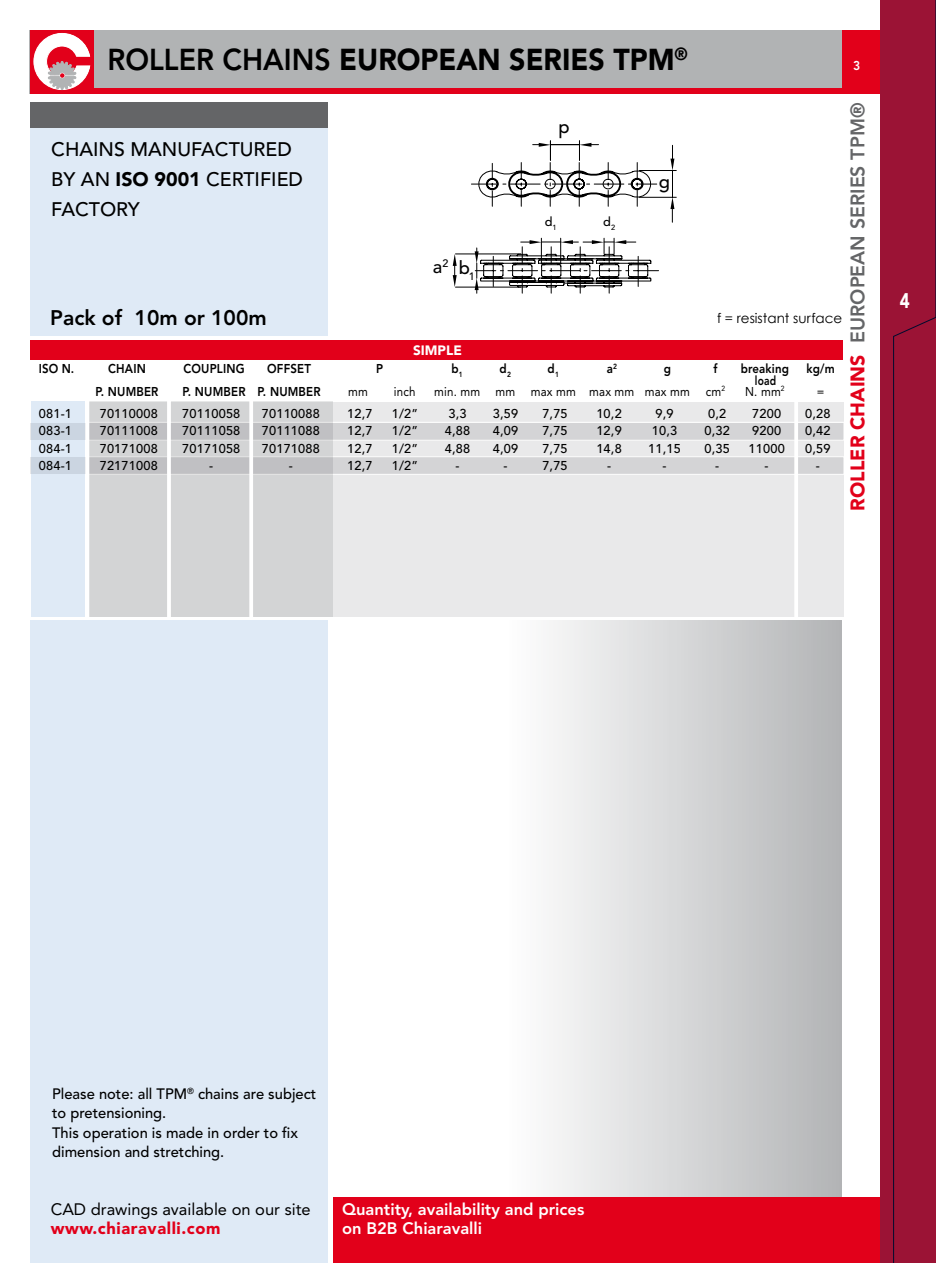
<style>
.page{position:relative;width:936px;height:1263px;background:#fff}
.page>*{position:absolute;margin:0;border:0;box-sizing:border-box;transform-origin:0 0}
.t1{font:900 30px "Avenir LT Std";color:#000;scale:.95 1}
.t2{font:800 21px "Avenir LT Std";color:#000}
.t3{font:900 21px "Avenir LT Std";color:#fff;scale:.8 1}
.t4{font:500 19.5px/30px "Avenir LT Std";color:#000}
.t5{font:800 19.5px "Avenir LT Std";color:#646567}
.t6{font:500 18.3px "Avenir LT Std";color:#000}
.t7{font:800 16.5px/18.8px "Avenir LT Std";color:#fff}
.t8{font:16.5px "Avenir LT Std";color:#000}
.t9{font:900 16.5px "Avenir LT Std";letter-spacing:.035em;color:#e2001a}
.t10{font:500 15px/19.5px "Avenir LT Std";color:#000}
.t11{font:13.5px "Century Gothic";color:#000}
.t12{font:900 13.5px "Avenir LT Std";color:#fff}
.t13{font:500 12.75px "Avenir LT Std";letter-spacing:.015em;color:#000}
.t14{font:800 12.75px "Avenir LT Std";letter-spacing:.015em;color:#000;scale:.9 1}
.t15{font:12.75px "Avenir LT Std";letter-spacing:.015em;color:#000;scale:.9 1}
.t16{font:800 12.75px "Avenir LT Std";letter-spacing:.015em;color:#000;scale:.8 1}
.t17{font:800 12.75px "Avenir LT Std";color:#fff;scale:.95 1}
.s1{font-weight:800}
.s2{font-weight:900}
.s3{font-weight:900;color:#e2001a}
</style>
<div class="page">
<div style="left:30px;top:104px;width:297px;height:232px;background:#dfeaf6"></div>
<div style="left:30px;top:102px;width:297px;height:26px;background:#646567"></div>
<div style="left:89px;top:402px;width:754px;height:215px;background:#e9e9ea"></div>
<div style="left:31px;top:340px;width:812px;height:20px;background:#e2001a"></div>
<hr style="left:31px;top:422px;width:813px;height:1px;background:#fff">
<hr style="left:31px;top:439px;width:813px;height:2px;background:#fff">
<hr style="left:31px;top:456px;width:813px;height:1px;background:#fff">
<hr style="left:31px;top:474px;width:813px;height:1px;background:#fff">
<div style="left:31px;top:423px;width:812px;height:16px;background:#d4d4d6"></div>
<div style="left:31px;top:457px;width:812px;height:17px;background:#d4d4d6"></div>
<hr style="left:794px;top:394px;width:4px;height:224px;background:#fff">
<svg style="left:31px;top:401px;width:53px;height:216px;fill:#dfeaf6"></svg>
<svg style="left:89px;top:401px;width:78px;height:216px;background:#d0d1d2"></svg>
<svg style="left:171px;top:401px;width:78px;height:216px;background:#d0d1d2"></svg>
<svg style="left:253px;top:401px;width:79px;height:216px;background:#d0d1d2"></svg>
<hr style="left:85px;top:396px;width:4px;height:222px;background:#fff">
<svg style="left:249px;top:402px;width:4px;height:215px"></svg>
<hr style="left:167px;top:394px;width:4px;height:224px;background:#fff">
<hr style="left:455px;top:254px;width:65px;height:1px;background:#000">
<hr style="left:455px;top:287px;width:65px;height:1px;background:#000">
<hr style="left:639px;top:170px;width:37px;height:1px;background:#000">
<hr style="left:639px;top:197px;width:37px;height:1px;background:#000">
<svg style="left:471px;top:141px;width:185px;height:65px"></svg>
<svg style="left:670px;top:145px;width:4px;height:77px"></svg>
<svg style="left:452px;top:254px;width:4px;height:33px"></svg>
<svg style="left:474px;top:238px;width:184px;height:55px"></svg>
<div style="left:30px;top:621px;width:298px;height:642px;background:#dfeaf6"></div>
<div style="left:30px;top:30px;width:820px;height:64px;background:#b1b3b4"></div>
<div style="left:30px;top:30px;width:64px;height:64px;background:#e2001a"></div>
<svg style="left:33px;top:33px;width:58px;height:57px"></svg>
<div style="left:93px;top:88px;width:800px;height:6px;background:#e2001a"></div>
<div style="left:842px;top:30px;width:64px;height:64px;background:#e2001a"></div>
<div style="left:504px;top:621px;width:337px;height:642px;background:linear-gradient(to right,#fff,#b3b4b6)"></div>
<div style="left:333px;top:1197px;width:573px;height:66px;background:#e2001a"></div>
<div style="left:880px;top:0;width:55px;height:1263px;background:#9b1335"></div>
<svg style="left:893px;top:317px;width:42px;height:946px"></svg>
<h1 class="t1" style="left:107px;top:41px;width:612px"><span class="s1">ROLLER CHAINS</span> EUROPEAN SERIES TPM<sup>®</sup></h1>
<p class="t17" style="left:853px;top:58px;width:9px">3</p>
<h3 class="t4" style="left:51px;top:135px;width:253px">CHAINS MANUFACTURED<br>BY AN <span class="s2">ISO 9001</span> CERTIFIED<br>FACTORY</h3>
<h3 class="t6" style="left:433px;top:256px;width:17px">a<sup>2</sup></h3>
<h3 class="t6" style="left:459px;top:257px;width:17px">b<sub>1</sub></h3>
<h3 class="t6" style="left:558px;top:116px;width:13px">p</h3>
<p class="t13" style="left:544px;top:214px;width:13px">d<sub>1</sub></p>
<p class="t13" style="left:603px;top:214px;width:13px">d<sub>2</sub></p>
<h3 class="t6" style="left:658px;top:171px;width:13px">g</h3>
<h2 class="t2" style="left:50px;top:305px;width:218px">Pack of 10m or 100m</h2>
<p class="t11" style="left:717px;top:310px;width:127px">f = resistant surface</p>
<p class="t12" style="left:413px;top:342px;width:50px">SIMPLE</p>
<p class="t14" style="left:39px;top:361px;width:41px">ISO N.</p>
<p class="t14" style="left:108px;top:361px;width:43px">CHAIN</p>
<p class="t14" style="left:183px;top:361px;width:69px">COUPLING</p>
<p class="t14" style="left:267px;top:361px;width:50px">OFFSET</p>
<p class="t14" style="left:376px;top:361px;width:9px">P</p>
<p class="t14" style="left:451px;top:361px;width:14px">b<sub>1</sub></p>
<p class="t14" style="left:499px;top:361px;width:14px">d<sub>2</sub></p>
<p class="t14" style="left:547px;top:361px;width:14px">d<sub>1</sub></p>
<p class="t14" style="left:606px;top:361px;width:13px">a<sup>2</sup></p>
<p class="t14" style="left:663px;top:361px;width:10px">g</p>
<p class="t14" style="left:713px;top:361px;width:6px">f</p>
<p class="t14" style="left:740px;top:361px;width:55px">breaking</p>
<p class="t14" style="left:806px;top:361px;width:33px">kg/m</p>
<p class="t14" style="left:95px;top:384px;width:71px">P. NUMBER</p>
<p class="t14" style="left:182px;top:384px;width:155px">P. NUMBER P. NUMBER</p>
<p class="t15" style="left:348px;top:384px;width:23px">mm</p>
<p class="t15" style="left:394px;top:384px;width:25px">inch</p>
<p class="t15" style="left:434px;top:384px;width:324px">min. mm mm max mm max mm max mm cm<sup>2</sup></p>
<p class="t15" style="left:745px;top:384px;width:45px">N. mm<sup>2</sup></p>
<p class="t15" style="left:816px;top:384px;width:10px">=</p>
<p class="t16" style="left:755px;top:373px;width:28px">load</p>
<p class="t13" style="left:39px;top:406px;width:35px">081-1</p>
<p class="t13" style="left:100px;top:406px;width:60px">70110008</p>
<p class="t13" style="left:182px;top:406px;width:60px">70110058</p>
<p class="t13" style="left:262px;top:406px;width:60px">70110088</p>
<p class="t13" style="left:347px;top:406px;width:27px">12,7</p>
<p class="t13" style="left:392px;top:406px;width:28px">1/2”</p>
<p class="t13" style="left:448px;top:406px;width:20px">3,3</p>
<p class="t13" style="left:493px;top:406px;width:27px">3,59</p>
<p class="t13" style="left:542px;top:406px;width:27px">7,75</p>
<p class="t13" style="left:596px;top:406px;width:27px">10,2</p>
<p class="t13" style="left:655px;top:406px;width:20px">9,9</p>
<p class="t13" style="left:708px;top:406px;width:20px">0,2</p>
<p class="t13" style="left:752px;top:406px;width:30px">7200</p>
<p class="t13" style="left:805px;top:406px;width:27px">0,28</p>
<p class="t13" style="left:39px;top:423px;width:35px">083-1</p>
<p class="t13" style="left:100px;top:423px;width:60px">70111008</p>
<p class="t13" style="left:182px;top:423px;width:60px">70111058</p>
<p class="t13" style="left:262px;top:423px;width:60px">70111088</p>
<p class="t13" style="left:347px;top:423px;width:27px">12,7</p>
<p class="t13" style="left:392px;top:423px;width:28px">1/2”</p>
<p class="t13" style="left:445px;top:423px;width:27px">4,88</p>
<p class="t13" style="left:493px;top:423px;width:27px">4,09</p>
<p class="t13" style="left:542px;top:423px;width:27px">7,75</p>
<p class="t13" style="left:596px;top:423px;width:27px">12,9</p>
<p class="t13" style="left:652px;top:423px;width:27px">10,3</p>
<p class="t13" style="left:704px;top:423px;width:27px">0,32</p>
<p class="t13" style="left:752px;top:423px;width:30px">9200</p>
<p class="t13" style="left:805px;top:423px;width:27px">0,42</p>
<p class="t13" style="left:39px;top:441px;width:35px">084-1</p>
<p class="t13" style="left:100px;top:441px;width:60px">70171008</p>
<p class="t13" style="left:182px;top:441px;width:60px">70171058</p>
<p class="t13" style="left:262px;top:441px;width:60px">70171088</p>
<p class="t13" style="left:347px;top:441px;width:27px">12,7</p>
<p class="t13" style="left:392px;top:441px;width:28px">1/2”</p>
<p class="t13" style="left:445px;top:441px;width:27px">4,88</p>
<p class="t13" style="left:493px;top:441px;width:27px">4,09</p>
<p class="t13" style="left:542px;top:441px;width:27px">7,75</p>
<p class="t13" style="left:596px;top:441px;width:27px">14,8</p>
<p class="t13" style="left:648px;top:441px;width:34px">11,15</p>
<p class="t13" style="left:704px;top:441px;width:27px">0,35</p>
<p class="t13" style="left:748px;top:441px;width:38px">11000</p>
<p class="t13" style="left:805px;top:441px;width:27px">0,59</p>
<p class="t13" style="left:39px;top:458px;width:35px">084-1</p>
<p class="t13" style="left:100px;top:458px;width:60px">72171008</p>
<p class="t13" style="left:209px;top:458px;width:6px">-</p>
<p class="t13" style="left:289px;top:458px;width:6px">-</p>
<p class="t13" style="left:347px;top:458px;width:27px">12,7</p>
<p class="t13" style="left:392px;top:458px;width:28px">1/2”</p>
<p class="t13" style="left:455px;top:458px;width:6px">-</p>
<p class="t13" style="left:503px;top:458px;width:6px">-</p>
<p class="t13" style="left:542px;top:458px;width:27px">7,75</p>
<p class="t13" style="left:607px;top:458px;width:6px">-</p>
<p class="t13" style="left:662px;top:458px;width:6px">-</p>
<p class="t13" style="left:715px;top:458px;width:6px">-</p>
<p class="t13" style="left:764px;top:458px;width:6px">-</p>
<p class="t13" style="left:815px;top:458px;width:6px">-</p>
<h3 class="t5" style="left:846px;top:510px;width:409px;rotate:-90deg"><span class="s3">ROLLER CHAINS</span> EUROPEAN SERIES TPM®</h3>
<h2 class="t3" style="left:899px;top:288px;width:14px">4</h2>
<p class="t10" style="left:52px;top:1084px;width:265px">Please note: all TPM<sup>®</sup> chains are subject to pretensioning.<br>This operation is made in order to fix dimension and stretching.</p>
<p class="t8" style="left:51px;top:1199px;width:261px">CAD drawings available on our site</p>
<p class="t9" style="left:51px;top:1218px;width:171px">www.chiaravalli.com</p>
<p class="t7" style="left:342px;top:1200px;width:244px">Quantity, availability and prices on B2B Chiaravalli</p>
</div>
